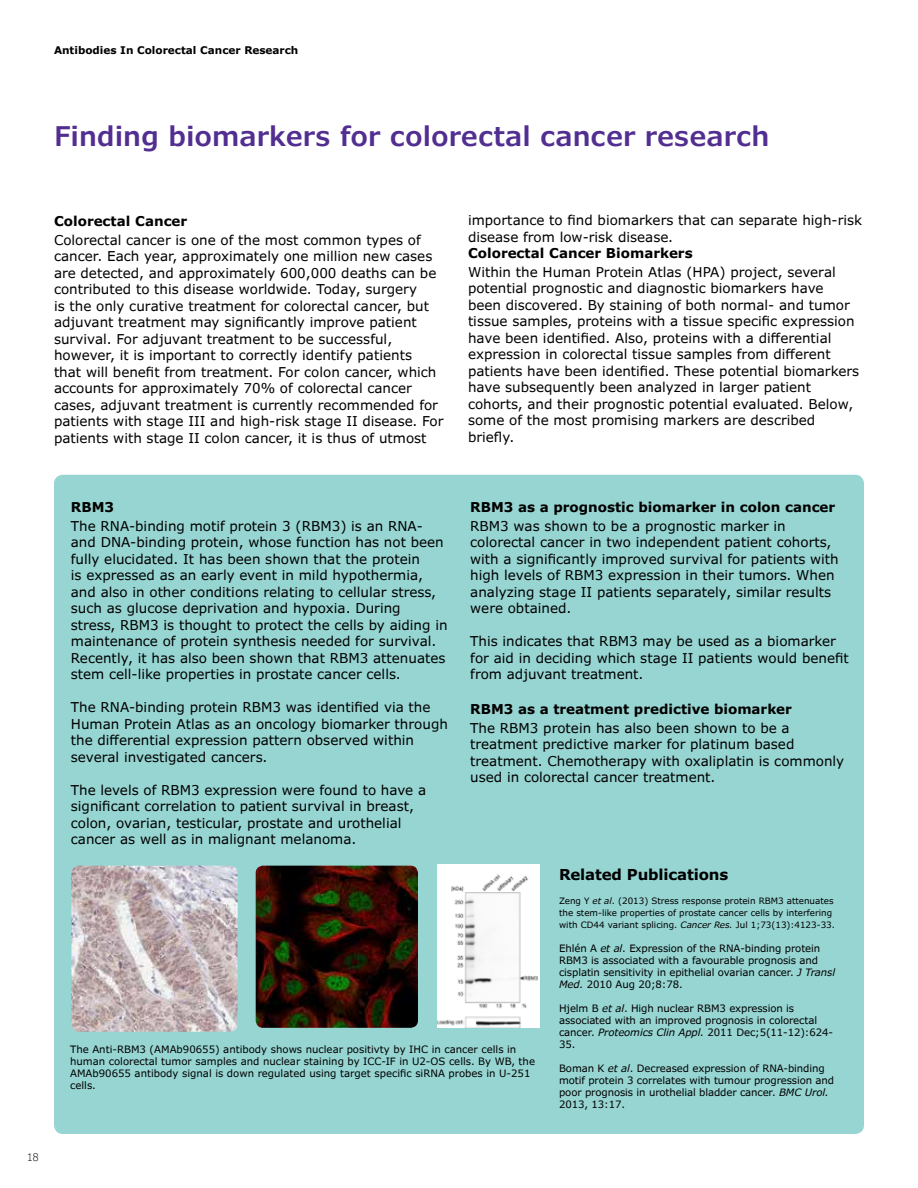
<style>
.page{position:relative;width:918px;height:1188px;background:#fff}
.page>*{position:absolute;margin:0;border:0;box-sizing:border-box;transform-origin:0 0}
.t1{font:600 27px "Verdana Pro";color:#522e91}
.t2{font:700 15px "Verdana Pro";letter-spacing:-.01em;color:#000}
.t3{font:13.5px/16.5px "Verdana Pro";color:#000}
.t4{font:700 13.5px "Verdana Pro";color:#000}
.t5{font:700 10.5px "Verdana Pro";color:#000}
.t6{font:300 10.5px "Verdana Pro";color:#000}
.t7{font:10.2px/12px "Verdana Pro";letter-spacing:-.01em;color:#000}
.t8{font:8.7px/12px "Verdana Pro";color:#000}
.s1{font-style:italic}
</style>
<div class="page">
<div style="left:54px;top:475px;width:810px;height:659px;background:#96d5d2;border-radius:9px"></div>
<img style="left:71px;top:866px;width:167px;height:166px">
<img style="left:437px;top:865px;width:103px;height:163px">
<img style="left:256px;top:866px;width:162px;height:162px">
<p class="t5" style="left:54px;top:43px;width:246px">Antibodies In Colorectal Cancer Research</p>
<h1 class="t1" style="left:54px;top:119px;width:717px">Finding biomarkers for colorectal cancer research</h1>
<p class="t4" style="left:54px;top:213px;width:135px">Colorectal Cancer</p>
<p class="t3" style="left:54px;top:232px;width:391px">Colorectal cancer is one of the most common types of cancer. Each year, approximately one million new cases are detected, and approximately 600,000 deaths can be contributed to this disease worldwide. Today, surgery<br>is the only curative treatment for colorectal cancer, but adjuvant treatment may significantly improve patient survival. For adjuvant treatment to be successful, however, it is important to correctly identify patients<br>that will benefit from treatment. For colon cancer, which accounts for approximately 70% of colorectal cancer cases, adjuvant treatment is currently recommended for patients with stage III and high-risk stage II disease. For patients with stage II colon cancer, it is thus of utmost</p>
<p class="t3" style="left:468px;top:212px;width:396px">importance to find biomarkers that can separate high-risk disease from low-risk disease.</p>
<p class="t4" style="left:468px;top:244px;width:226px">Colorectal Cancer Biomarkers</p>
<p class="t3" style="left:468px;top:264px;width:393px">Within the Human Protein Atlas (HPA) project, several potential prognostic and diagnostic biomarkers have been discovered. By staining of both normal- and tumor tissue samples, proteins with a tissue specific expression have been identified. Also, proteins with a differential expression in colorectal tissue samples from different patients have been identified. These potential biomarkers have subsequently been analyzed in larger patient cohorts, and their prognostic potential evaluated. Below, some of the most promising markers are described briefly.</p>
<p class="t6" style="left:27px;top:1150px;width:13px">18</p>
<p class="t4" style="left:71px;top:498px;width:45px">RBM3</p>
<p class="t3" style="left:71px;top:518px;width:378px">The RNA-binding motif protein 3 (RBM3) is an RNA&shy;and DNA-binding protein, whose function has not been fully elucidated. It has been shown that the protein<br>is expressed as an early event in mild hypothermia, and also in other conditions relating to cellular stress, such as glucose deprivation and hypoxia. During stress, RBM3 is thought to protect the cells by aiding in maintenance of protein synthesis needed for survival.<br>Recently, it has also been shown that RBM3 attenuates stem cell-like properties in prostate cancer cells.</p>
<p class="t3" style="left:71px;top:699px;width:379px">The RNA-binding protein RBM3 was identified via the Human Protein Atlas as an oncology biomarker through the differential expression pattern observed within several investigated cancers.</p>
<p class="t3" style="left:71px;top:782px;width:357px">The levels of RBM3 expression were found to have a significant correlation to patient survival in breast, colon, ovarian, testicular, prostate and urothelial cancer as well as in malignant melanoma.</p>
<p class="t4" style="left:470px;top:498px;width:367px">RBM3 as a prognostic biomarker in colon cancer</p>
<p class="t3" style="left:470px;top:518px;width:370px">RBM3 was shown to be a prognostic marker in colorectal cancer in two independent patient cohorts, with a significantly improved survival for patients with high levels of RBM3 expression in their tumors. When analyzing stage II patients separately, similar results were obtained.</p>
<p class="t3" style="left:470px;top:633px;width:380px">This indicates that RBM3 may be used as a biomarker for aid in deciding which stage II patients would benefit from adjuvant treatment.</p>
<p class="t4" style="left:470px;top:701px;width:323px">RBM3 as a treatment predictive biomarker</p>
<p class="t3" style="left:470px;top:720px;width:376px">The RBM3 protein has also been shown to be a treatment predictive marker for platinum based treatment. Chemotherapy with oxaliplatin is commonly used in colorectal cancer treatment.</p>
<p class="t7" style="left:70px;top:1043px;width:466px">The Anti-RBM3 (AMAb90655) antibody shows nuclear positivty by IHC in cancer cells in human colorectal tumor samples and nuclear staining by ICC-IF in U2-OS cells. By WB, the AMAb90655 antibody signal is down regulated using target specific siRNA probes in U-251 cells.</p>
<p class="t2" style="left:559px;top:865px;width:171px">Related Publications</p>
<p class="t8" style="left:559px;top:895px;width:277px">Zeng Y <span class="s1">et al</span>. (2013) Stress response protein RBM3 attenuates the stem-like properties of prostate cancer cells by interfering with CD44 variant splicing. <span class="s1">Cancer Res.</span> Jul 1;73(13):4123-33.</p>
<p class="t7" style="left:559px;top:942px;width:278px">Ehlén A <span class="s1">et al</span>. Expression of the RNA-binding protein RBM3 is associated with a favourable prognosis and cisplatin sensitivity in epithelial ovarian cancer. <span class="s1">J Transl Med.</span> 2010 Aug 20;8:78.</p>
<p class="t7" style="left:559px;top:1002px;width:275px">Hjelm B <span class="s1">et al</span>. High nuclear RBM3 expression is associated with an improved prognosis in colorectal cancer. <span class="s1">Proteomics Clin Appl.</span> 2011 Dec;5(11-12):624- 35.</p>
<p class="t7" style="left:559px;top:1062px;width:277px">Boman K <span class="s1">et al</span>. Decreased expression of RNA-binding motif protein 3 correlates with tumour progression and poor prognosis in urothelial bladder cancer. <span class="s1">BMC Urol.<br></span>2013, 13:17.</p>
</div>
